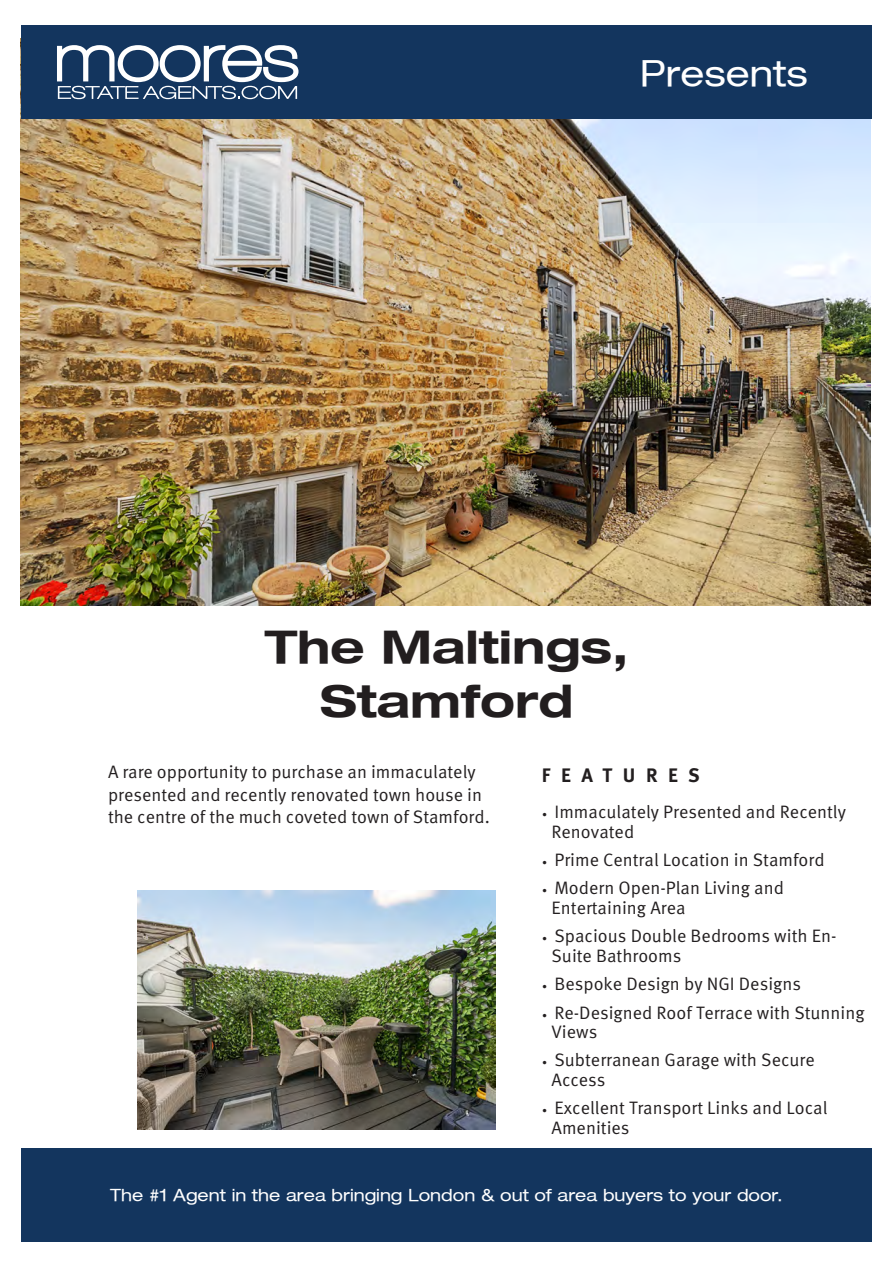
<style>
.page{position:relative;width:893px;height:1263px;background:#fff}
.page>*{position:absolute;margin:0;border:0;box-sizing:border-box;transform-origin:0 0}
.t1{font:700 expanded 45px/54px "Helvetica Neue LT";color:#221e1f;text-align:center}
.t2{font:expanded 36px "Helvetica Neue LT";color:#fff}
.t3{font:700 19.5px "Meta Pro";letter-spacing:.54em;color:#231f20}
.t4{font:18px/19.5px "Meta Pro";color:#231f20}
.t5{font:expanded 16.8px "Helvetica Neue LT";color:#fff}
.s1{font-family:"Meta Pro Norm";font-size:9.75px}
</style>
<div class="page">
<img style="left:20px;top:38px;width:851px;height:567px">
<div style="left:21px;top:1148px;width:851px;height:94px;background:#13355e"></div>
<img style="left:137px;top:890px;width:359px;height:239px">
<div style="left:21px;top:26px;width:851px;height:93px;background:#13355e"></div>
<svg style="left:57px;top:45px;width:241px;height:54px"></svg>
<h2 class="t2" style="left:640px;top:51px;width:170px">Presents</h2>
<h1 class="t1" style="left:265px;top:619px;width:366px">The Maltings,<br>Stamford</h1>
<p class="t4" style="left:108px;top:761px;width:383px;line-height:22.5px">A rare opportunity to purchase an immaculately presented and recently renovated town house in the centre of the much coveted town of Stamford.</p>
<p class="t3" style="left:542px;top:760px;width:160px">FEATURES</p>
<p class="t4" style="left:551px;top:803px;width:296px;text-indent:-10px"><span class="s1">•</span> Immaculately Presented and Recently<br>Renovated</p>
<p class="t4" style="left:542px;top:851px;width:284px"><span class="s1">•</span> Prime Central Location in Stamford</p>
<p class="t4" style="left:551px;top:879px;width:234px;text-indent:-10px"><span class="s1">•</span> Modern Open-Plan Living and<br>Entertaining Area</p>
<p class="t4" style="left:551px;top:927px;width:287px;text-indent:-10px"><span class="s1">•</span> Spacious Double Bedrooms with En-<br>Suite Bathrooms</p>
<p class="t4" style="left:542px;top:975px;width:261px"><span class="s1">•</span> Bespoke Design by NGI Designs</p>
<p class="t4" style="left:551px;top:1003px;width:315px;text-indent:-10px"><span class="s1">•</span> Re-Designed Roof Terrace with Stunning<br>Views</p>
<p class="t4" style="left:551px;top:1051px;width:265px;text-indent:-10px"><span class="s1">•</span> Subterranean Garage with Secure<br>Access</p>
<p class="t4" style="left:551px;top:1099px;width:277px;text-indent:-10px"><span class="s1">•</span> Excellent Transport Links and Local<br>Amenities</p>
<p class="t5" style="left:110px;top:1185px;width:674px">The #1 Agent in the area bringing London &amp; out of area buyers to your door.</p>
</div>
